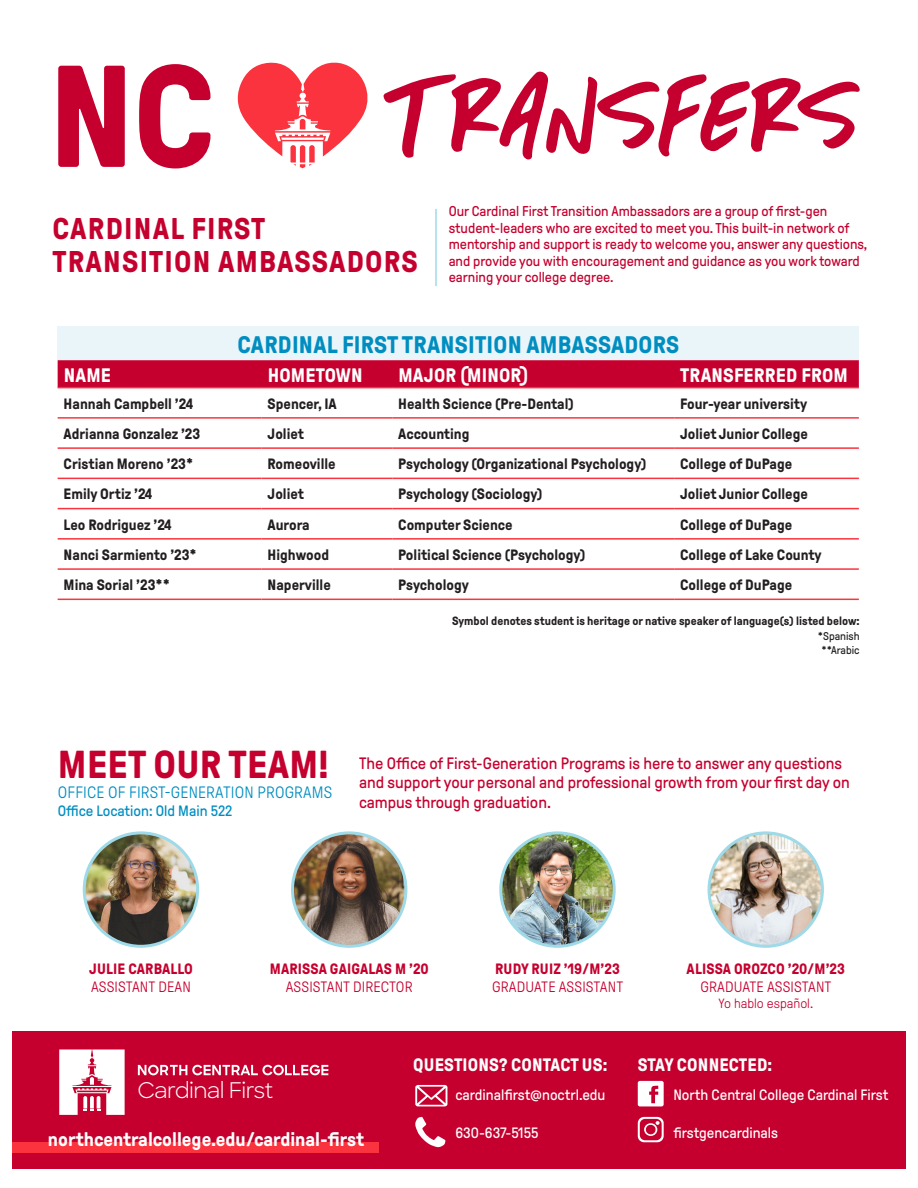
<style>
.page{position:relative;width:918px;height:1188px;background:#fff}
.page>*{position:absolute;margin:0;border:0;box-sizing:border-box;transform-origin:0 0}
.t1{font:700 39px "GT Pressura Pro";letter-spacing:.01em;color:#c5002e}
.t2{font:700 30px/33px "GT Pressura Pro";letter-spacing:.04em;color:#c5002e}
.t3{font:700 24px "GT Pressura Pro";letter-spacing:.01em;color:#008ec1}
.t4{font:21.6px "Sharp Sans";letter-spacing:-.025em;color:#fff}
.body_copy{font:700 19.5px "GT Pressura Pro";letter-spacing:.005em;color:#fff}
.body_copy-2{font:700 18px "GT Pressura Pro";letter-spacing:.01em;color:#fff}
.t5{font:16.5px/19.8px "GT Pressura Pro";color:#c5002e}
.t6{font:300 16.5px "GT Pressura Pro";letter-spacing:.01em;color:#008ec1}
.table_names{font:700 15px "GT Pressura Pro";color:#231f20}
.t7{font:700 15px/18px "GT Pressura Pro";letter-spacing:.01em;color:#c5002e}
.body_copy-3{font:15px "GT Pressura Pro";color:#fff}
.t8{font:300 15px "GT Pressura Pro";letter-spacing:.01em;color:#c5002e}
.t9{font:15px "GT Pressura Pro";color:#008ec1}
.t10{font:14.25px/16.5px "GT Pressura Pro";color:#c5002e}
.t11{font:300 13.5px "GT Pressura Pro";color:#c5002e}
.t12{font:700 12px "GT Pressura Pro";color:#231f20}
.t13{font:11.25px/13.5px "GT Pressura Pro";color:#231f20;text-align:center}
.s1{font-weight:300}
</style>
<div class="page">
<hr style="left:435px;top:209px;width:2px;height:77px;background:#9fdae8">
<div style="left:12px;top:1032px;width:894px;height:137px;background:#c5002e"></div>
<svg style="left:138px;top:1065px;width:190px;height:10px"></svg>
<svg style="left:59px;top:1049px;width:66px;height:66px;background:#f2c9d3"></svg>
<div style="left:12px;top:1142px;width:367px;height:11px;background:#fb333e"></div>
<svg style="left:638px;top:1117px;width:26px;height:25px"></svg>
<svg style="left:638px;top:1081px;width:26px;height:25px"></svg>
<svg style="left:415px;top:1085px;width:32px;height:21px"></svg>
<svg style="left:415px;top:1117px;width:31px;height:30px"></svg>
<div style="left:58px;top:326px;width:801px;height:34px;background:#eaf5f9"></div>
<div style="left:58px;top:360px;width:801px;height:27px;background:#c5002e"></div>
<hr style="left:58px;top:387px;width:204px;height:1px;background:#fb333e">
<hr style="left:262px;top:387px;width:130px;height:1px;background:#fb333e">
<hr style="left:392px;top:387px;width:282px;height:1px;background:#fb333e">
<hr style="left:674px;top:387px;width:185px;height:1px;background:#fb333e">
<hr style="left:58px;top:417px;width:204px;height:2px;background:#fb333e">
<hr style="left:262px;top:417px;width:130px;height:2px;background:#fb333e">
<hr style="left:392px;top:417px;width:282px;height:2px;background:#fb333e">
<hr style="left:674px;top:417px;width:185px;height:2px;background:#fb333e">
<hr style="left:58px;top:447px;width:204px;height:2px;background:#fb333e">
<hr style="left:262px;top:447px;width:130px;height:2px;background:#fb333e">
<hr style="left:392px;top:447px;width:282px;height:2px;background:#fb333e">
<hr style="left:674px;top:447px;width:185px;height:2px;background:#fb333e">
<hr style="left:58px;top:478px;width:204px;height:1px;background:#fb333e">
<hr style="left:262px;top:478px;width:130px;height:1px;background:#fb333e">
<hr style="left:392px;top:478px;width:282px;height:1px;background:#fb333e">
<hr style="left:674px;top:478px;width:185px;height:1px;background:#fb333e">
<hr style="left:58px;top:508px;width:204px;height:1px;background:#fb333e">
<hr style="left:262px;top:508px;width:130px;height:1px;background:#fb333e">
<hr style="left:392px;top:508px;width:282px;height:1px;background:#fb333e">
<hr style="left:674px;top:508px;width:185px;height:1px;background:#fb333e">
<hr style="left:58px;top:538px;width:204px;height:2px;background:#fb333e">
<hr style="left:262px;top:538px;width:130px;height:2px;background:#fb333e">
<hr style="left:392px;top:538px;width:282px;height:2px;background:#fb333e">
<hr style="left:674px;top:538px;width:185px;height:2px;background:#fb333e">
<hr style="left:58px;top:568px;width:204px;height:2px;background:#fb333e">
<hr style="left:262px;top:568px;width:130px;height:2px;background:#fb333e">
<hr style="left:392px;top:568px;width:282px;height:2px;background:#fb333e">
<hr style="left:674px;top:568px;width:185px;height:2px;background:#fb333e">
<hr style="left:58px;top:599px;width:204px;height:1px;background:#fb333e">
<hr style="left:262px;top:599px;width:130px;height:1px;background:#fb333e">
<hr style="left:392px;top:599px;width:282px;height:1px;background:#fb333e">
<hr style="left:674px;top:599px;width:185px;height:1px;background:#fb333e">
<img style="left:84px;top:833px;width:114px;height:113px;border-radius:57px">
<div style="left:83px;top:831px;width:116px;height:117px;border:3px solid #9fdae8;border-radius:50%"></div>
<img style="left:293px;top:833px;width:113px;height:113px;border-radius:57px">
<div style="left:291px;top:831px;width:116px;height:117px;border:3px solid #9fdae8;border-radius:50%"></div>
<img style="left:709px;top:833px;width:113px;height:113px;border-radius:57px">
<div style="left:708px;top:831px;width:116px;height:117px;border:3px solid #9fdae8;border-radius:50%"></div>
<img style="left:501px;top:835px;width:113px;height:111px">
<div style="left:499px;top:831px;width:117px;height:117px;border:3px solid #9fdae8;border-radius:50%"></div>
<svg style="left:58px;top:64px;width:153px;height:104px"></svg>
<svg style="left:383px;top:72px;width:477px;height:87px"></svg>
<svg style="left:237px;top:62px;width:131px;height:106px"></svg>
<p class="t2" style="left:52px;top:213px;width:367px">CARDINAL FIRST<br>TRANSITION AMBASSADORS</p>
<p class="t10" style="left:449px;top:203px;width:420px">Our Cardinal First Transition Ambassadors are a group of first-gen student-leaders who are excited to meet you. This built-in network of mentorship and support is ready to welcome you, answer any questions, and provide you with encouragement and guidance as you work toward earning your college degree.</p>
<p class="t3" style="left:237px;top:332px;width:443px">CARDINAL FIRST TRANSITION AMBASSADORS</p>
<p class="body_copy" style="left:64px;top:364px;width:49px">NAME</p>
<p class="body_copy" style="left:268px;top:364px;width:97px">HOMETOWN</p>
<p class="body_copy" style="left:398px;top:364px;width:131px">MAJOR (MINOR)</p>
<p class="body_copy" style="left:680px;top:364px;width:169px">TRANSFERRED FROM</p>
<p class="table_names" style="left:64px;top:395px;width:131px">Hannah Campbell ’24</p>
<p class="table_names" style="left:268px;top:395px;width:71px">Spencer, IA</p>
<p class="table_names" style="left:398px;top:395px;width:177px">Health Science (Pre-Dental)</p>
<p class="table_names" style="left:680px;top:395px;width:129px">Four-year university</p>
<p class="table_names" style="left:64px;top:426px;width:138px">Adrianna Gonzalez ’23</p>
<p class="table_names" style="left:268px;top:426px;width:38px">Joliet</p>
<p class="table_names" style="left:398px;top:426px;width:73px">Accounting</p>
<p class="table_names" style="left:680px;top:426px;width:129px">Joliet Junior College</p>
<p class="table_names" style="left:64px;top:456px;width:131px">Cristian Moreno ’23*</p>
<p class="table_names" style="left:268px;top:456px;width:70px">Romeoville</p>
<p class="table_names" style="left:398px;top:456px;width:249px">Psychology (Organizational Psychology)</p>
<p class="table_names" style="left:680px;top:456px;width:114px">College of DuPage</p>
<p class="table_names" style="left:64px;top:486px;width:90px">Emily Ortiz ’24</p>
<p class="table_names" style="left:268px;top:486px;width:38px">Joliet</p>
<p class="table_names" style="left:398px;top:486px;width:145px">Psychology (Sociology)</p>
<p class="table_names" style="left:680px;top:486px;width:129px">Joliet Junior College</p>
<p class="table_names" style="left:64px;top:516px;width:110px">Leo Rodriguez ’24</p>
<p class="table_names" style="left:268px;top:516px;width:44px">Aurora</p>
<p class="table_names" style="left:398px;top:516px;width:116px">Computer Science</p>
<p class="table_names" style="left:680px;top:516px;width:114px">College of DuPage</p>
<p class="table_names" style="left:64px;top:547px;width:135px">Nanci Sarmiento ’23*</p>
<p class="table_names" style="left:268px;top:547px;width:63px">Highwood</p>
<p class="table_names" style="left:398px;top:547px;width:189px">Political Science (Psychology)</p>
<p class="table_names" style="left:680px;top:547px;width:143px">College of Lake County</p>
<p class="table_names" style="left:64px;top:577px;width:108px">Mina Sorial ’23**</p>
<p class="table_names" style="left:268px;top:577px;width:65px">Naperville</p>
<p class="table_names" style="left:398px;top:577px;width:72px">Psychology</p>
<p class="table_names" style="left:680px;top:577px;width:114px">College of DuPage</p>
<p class="t12" style="left:452px;top:614px;width:409px">Symbol denotes student is heritage or native speaker of language(s) listed below:</p>
<p class="t13" style="left:818px;top:630px;width:43px">*Spanish **Arabic</p>
<p class="t1" style="left:58px;top:744px;width:272px">MEET OUR TEAM!</p>
<p class="t5" style="left:359px;top:753px;width:492px">The Office of First-Generation Programs is here to answer any questions and support your personal and professional growth from your first day on campus through graduation.</p>
<p class="t6" style="left:58px;top:784px;width:276px">OFFICE OF FIRST-GENERATION PROGRAMS</p>
<p class="t9" style="left:58px;top:803px;width:176px">Office Location: Old Main 522</p>
<p class="t7" style="left:89px;top:960px;width:105px">JULIE CARBALLO<br><span class="s1">ASSISTANT DEAN</span></p>
<p class="t7" style="left:270px;top:960px;width:160px;text-align:center">MARISSA GAIGALAS M ’20<br><span class="s1">ASSISTANT DIRECTOR</span></p>
<p class="t7" style="left:687px;top:960px;width:160px">ALISSA OROZCO ’20/M’23</p>
<p class="t7" style="left:495px;top:960px;width:126px">RUDY RUIZ ’19/M’23</p>
<p class="t8" style="left:492px;top:979px;width:133px">GRADUATE ASSISTANT</p>
<p class="t8" style="left:700px;top:979px;width:133px">GRADUATE ASSISTANT</p>
<p class="t11" style="left:719px;top:997px;width:96px">Yo hablo español.</p>
<p class="t4" style="left:137px;top:1074px;width:138px">Cardinal First</p>
<p class="body_copy" style="left:48px;top:1129px;width:318px">northcentralcollege.edu/cardinal-first</p>
<p class="body_copy-2" style="left:413px;top:1055px;width:196px">QUESTIONS? CONTACT US:</p>
<p class="body_copy-2" style="left:638px;top:1055px;width:136px">STAY CONNECTED:</p>
<p class="body_copy-3" style="left:456px;top:1087px;width:151px">cardinalfirst@noctrl.edu</p>
<p class="body_copy-3" style="left:673px;top:1087px;width:217px">North Central College Cardinal First</p>
<p class="body_copy-3" style="left:456px;top:1125px;width:85px">630-637-5155</p>
<p class="body_copy-3" style="left:673px;top:1125px;width:106px">firstgencardinals</p>
</div>
